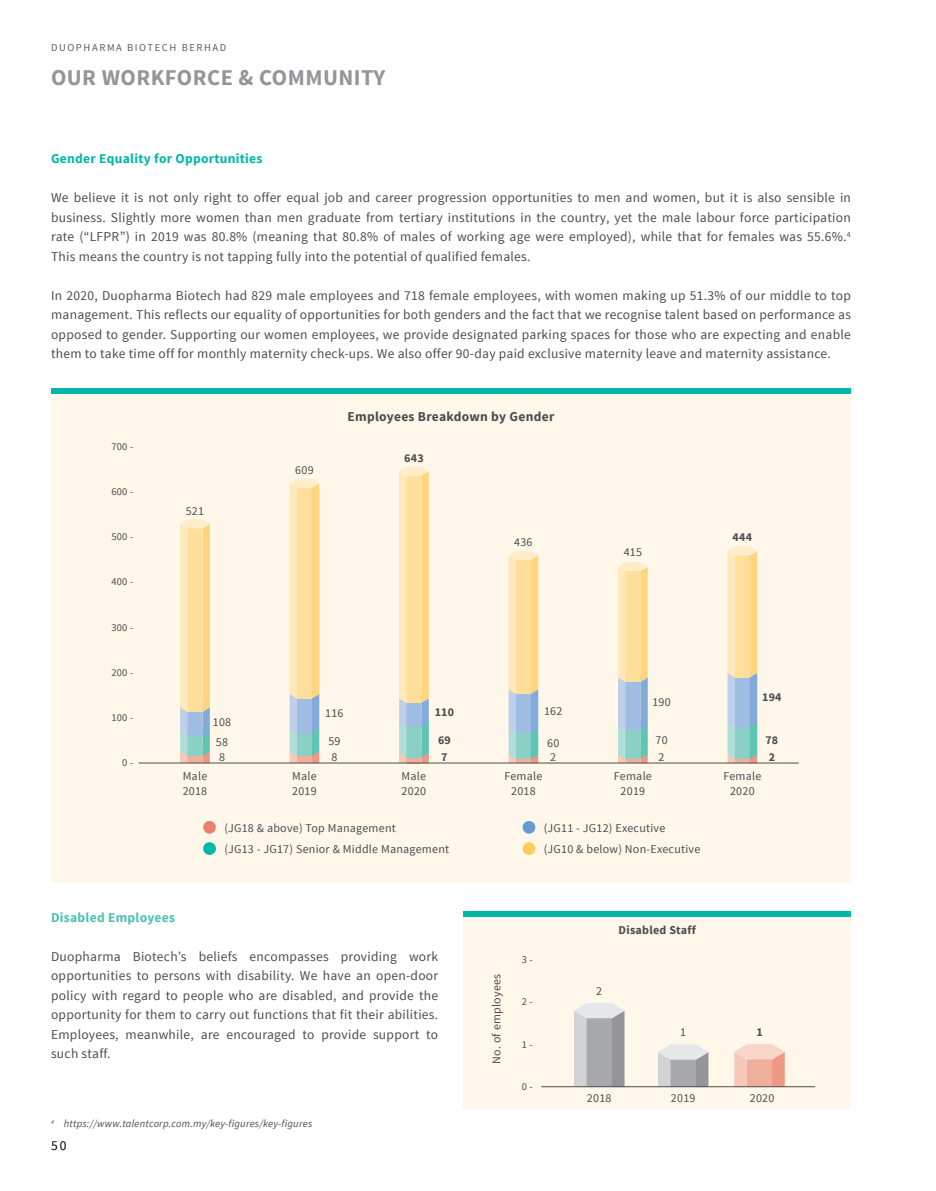
<style>
.page{position:relative;width:936px;height:1191px;background:#fff}
.page>*{position:absolute;margin:0;border:0;box-sizing:border-box;transform-origin:0 0}
.t1{font:700 22.5px "Source Sans Pro";letter-spacing:.02em;color:#939598}
.t2{font:13.5px/19.5px "Source Sans Pro";letter-spacing:.02em;color:#4d4d4f;text-align:justify}
.t3{font:700 13.5px "Source Sans Pro";letter-spacing:.02em;color:#00b8a5}
.t4{font:700 13.5px "Source Sans Pro";letter-spacing:.02em;color:#4d4d4f}
.t5{font:700 13.5px "Source Sans Pro";letter-spacing:.02em;color:#50c1b0}
.t6{font:13.5px "Source Sans Pro";color:#000}
.t7{font:12px/15px "Source Sans Pro";letter-spacing:.02em;color:#4d4d4f}
.t8{font:700 12px "Source Sans Pro";letter-spacing:.02em;color:#4d4d4f}
.t9{font:italic 10.5px "Source Sans Pro";letter-spacing:.02em;color:#4d4d4f}
.t10{font:10.5px "Source Sans Pro";letter-spacing:.02em;color:#4d4d4f}
.t11{font:10.5px "Source Sans Pro";letter-spacing:.15em;color:#58595b}
</style>
<div class="page">
<div style="left:463px;top:911px;width:387px;height:198px;background:#fff7ea"></div>
<div style="left:463px;top:911px;width:387px;height:5px;background:#00b8a5"></div>
<svg style="left:574px;top:1003px;width:50px;height:83px;background:#b6b8ba"></svg>
<svg style="left:658px;top:1044px;width:50px;height:42px;background:#c1c2c3"></svg>
<svg style="left:734px;top:1044px;width:50px;height:42px;background:#f2beae"></svg>
<hr style="left:541px;top:1086px;width:274px;height:1px;background:#4d4d4f">
<div style="left:51px;top:388px;width:799px;height:495px;background:#fff7ea"></div>
<div style="left:51px;top:388px;width:799px;height:5px;background:#00b8a5"></div>
<svg style="left:180px;top:519px;width:30px;height:243px;background:#ebdaa9"></svg>
<svg style="left:508px;top:551px;width:30px;height:211px;background:#dfd7b0"></svg>
<svg style="left:289px;top:479px;width:30px;height:283px;background:#eadaab"></svg>
<svg style="left:618px;top:562px;width:29px;height:200px;background:#d7d4b5"></svg>
<svg style="left:399px;top:467px;width:30px;height:295px;background:#ebdba9"></svg>
<svg style="left:727px;top:546px;width:30px;height:216px;background:#d8d5b4"></svg>
<div style="left:203px;top:821px;width:13px;height:12px;background:#e9826d;border-radius:50%"></div>
<div style="left:522px;top:821px;width:13px;height:12px;background:#659ad2;border-radius:50%"></div>
<div style="left:203px;top:842px;width:13px;height:13px;background:#00b8a5;border-radius:50%"></div>
<div style="left:522px;top:842px;width:13px;height:13px;background:#ffcd5b;border-radius:50%"></div>
<hr style="left:139px;top:762px;width:659px;height:1px;background:#4d4d4f">
<p class="t11" style="left:51px;top:41px;width:177px">DUOPHARMA BIOTECH BERHAD</p>
<h1 class="t1" style="left:51px;top:63px;width:336px">OUR WORKFORCE &amp; COMMUNITY</h1>
<p class="t3" style="left:51px;top:150px;width:213px">Gender Equality for Opportunities</p>
<p class="t2" style="left:51px;top:188px;width:801px">We believe it is not only right to offer equal job and career progression opportunities to men and women, but it is also sensible in business. Slightly more women than men graduate from tertiary institutions in the country, yet the male labour force participation rate (“LFPR”) in 2019 was 80.8% (meaning that 80.8% of males of working age were employed), while that for females was 55.6%.<sup>4<br></sup>This means the country is not tapping fully into the potential of qualified females.</p>
<p class="t2" style="left:51px;top:286px;width:801px">In 2020, Duopharma Biotech had 829 male employees and 718 female employees, with women making up 51.3% of our middle to top management. This reflects our equality of opportunities for both genders and the fact that we recognise talent based on performance as opposed to gender. Supporting our women employees, we provide designated parking spaces for those who are expecting and enable them to take time off for monthly maternity check-ups. We also offer 90-day paid exclusive maternity leave and maternity assistance.</p>
<p class="t10" style="left:111px;top:440px;width:23px">700 -</p>
<p class="t10" style="left:111px;top:485px;width:23px">600 -</p>
<p class="t10" style="left:111px;top:530px;width:23px">500 -</p>
<p class="t10" style="left:111px;top:575px;width:23px">400 -</p>
<p class="t10" style="left:111px;top:620px;width:23px">300 -</p>
<p class="t10" style="left:111px;top:665px;width:23px">200 -</p>
<p class="t10" style="left:111px;top:710px;width:23px">100 -</p>
<p class="t10" style="left:122px;top:755px;width:13px">0 -</p>
<p class="t4" style="left:347px;top:408px;width:208px">Employees Breakdown by Gender</p>
<p class="t7" style="left:186px;top:503px;width:20px">521</p>
<p class="t7" style="left:295px;top:462px;width:20px">609</p>
<p class="t8" style="left:404px;top:450px;width:21px">643</p>
<p class="t7" style="left:514px;top:535px;width:20px">436</p>
<p class="t7" style="left:623px;top:545px;width:20px">415</p>
<p class="t8" style="left:732px;top:529px;width:21px">444</p>
<p class="t7" style="left:213px;top:714px;width:20px">108</p>
<p class="t7" style="left:325px;top:705px;width:20px">116</p>
<p class="t8" style="left:434px;top:704px;width:21px">110</p>
<p class="t7" style="left:544px;top:703px;width:20px">162</p>
<p class="t7" style="left:652px;top:694px;width:20px">190</p>
<p class="t8" style="left:762px;top:689px;width:21px">194</p>
<p class="t8" style="left:438px;top:732px;width:14px">69</p>
<p class="t7" style="left:655px;top:732px;width:14px">70</p>
<p class="t8" style="left:765px;top:732px;width:14px">78</p>
<p class="t7" style="left:216px;top:734px;width:14px">58</p>
<p class="t7" style="left:328px;top:734px;width:14px">59</p>
<p class="t7" style="left:547px;top:736px;width:14px">60</p>
<p class="t7" style="left:219px;top:749px;width:7px">8</p>
<p class="t7" style="left:331px;top:749px;width:7px">8</p>
<p class="t8" style="left:441px;top:749px;width:8px">7</p>
<p class="t7" style="left:550px;top:749px;width:7px">2</p>
<p class="t7" style="left:658px;top:749px;width:7px">2</p>
<p class="t8" style="left:768px;top:749px;width:8px">2</p>
<p class="t7" style="left:183px;top:769px;width:26px">Male<br>2018</p>
<p class="t7" style="left:292px;top:769px;width:26px">Male<br>2019</p>
<p class="t7" style="left:401px;top:769px;width:26px">Male<br>2020</p>
<p class="t7" style="left:504px;top:769px;width:40px;text-align:center">Female<br>2018</p>
<p class="t7" style="left:614px;top:769px;width:40px;text-align:center">Female<br>2019</p>
<p class="t7" style="left:224px;top:820px;width:173px">(JG18 &amp; above) Top Management</p>
<p class="t7" style="left:544px;top:820px;width:123px">(JG11 - JG12) Executive</p>
<p class="t7" style="left:224px;top:841px;width:226px">(JG13 - JG17) Senior &amp; Middle Management</p>
<p class="t7" style="left:544px;top:841px;width:158px">(JG10 &amp; below) Non-Executive</p>
<p class="t7" style="left:723px;top:769px;width:40px;text-align:center">Female<br>2020</p>
<p class="t5" style="left:51px;top:908px;width:126px">Disabled Employees</p>
<p class="t2" style="left:51px;top:946px;width:388px">Duopharma Biotech’s beliefs encompasses providing work opportunities to persons with disability. We have an open-door policy with regard to people who are disabled, and provide the opportunity for them to carry out functions that fit their abilities.<br>Employees, meanwhile, are encouraged to provide support to such staff.</p>
<p class="t9" style="left:51px;top:1117px;width:263px"><sup>4</sup> https://www.talentcorp.com.my/key-figures/key-figures</p>
<p class="t6" style="left:51px;top:1137px;width:17px">50</p>
<p class="t7" style="left:489px;top:1064px;width:92px;rotate:-90deg">No. of employees</p>
<p class="t10" style="left:521px;top:953px;width:13px">3 -</p>
<p class="t10" style="left:521px;top:995px;width:13px">2 -</p>
<p class="t10" style="left:521px;top:1037px;width:13px">1 -</p>
<p class="t10" style="left:521px;top:1079px;width:13px">0 -</p>
<p class="t8" style="left:618px;top:922px;width:79px">Disabled Staff</p>
<p class="t7" style="left:596px;top:983px;width:7px">2</p>
<p class="t7" style="left:680px;top:1025px;width:7px">1</p>
<p class="t8" style="left:756px;top:1024px;width:8px">1</p>
<p class="t7" style="left:587px;top:1091px;width:26px">2018</p>
<p class="t7" style="left:671px;top:1091px;width:26px">2019</p>
<p class="t7" style="left:749px;top:1091px;width:26px">2020</p>
</div>
